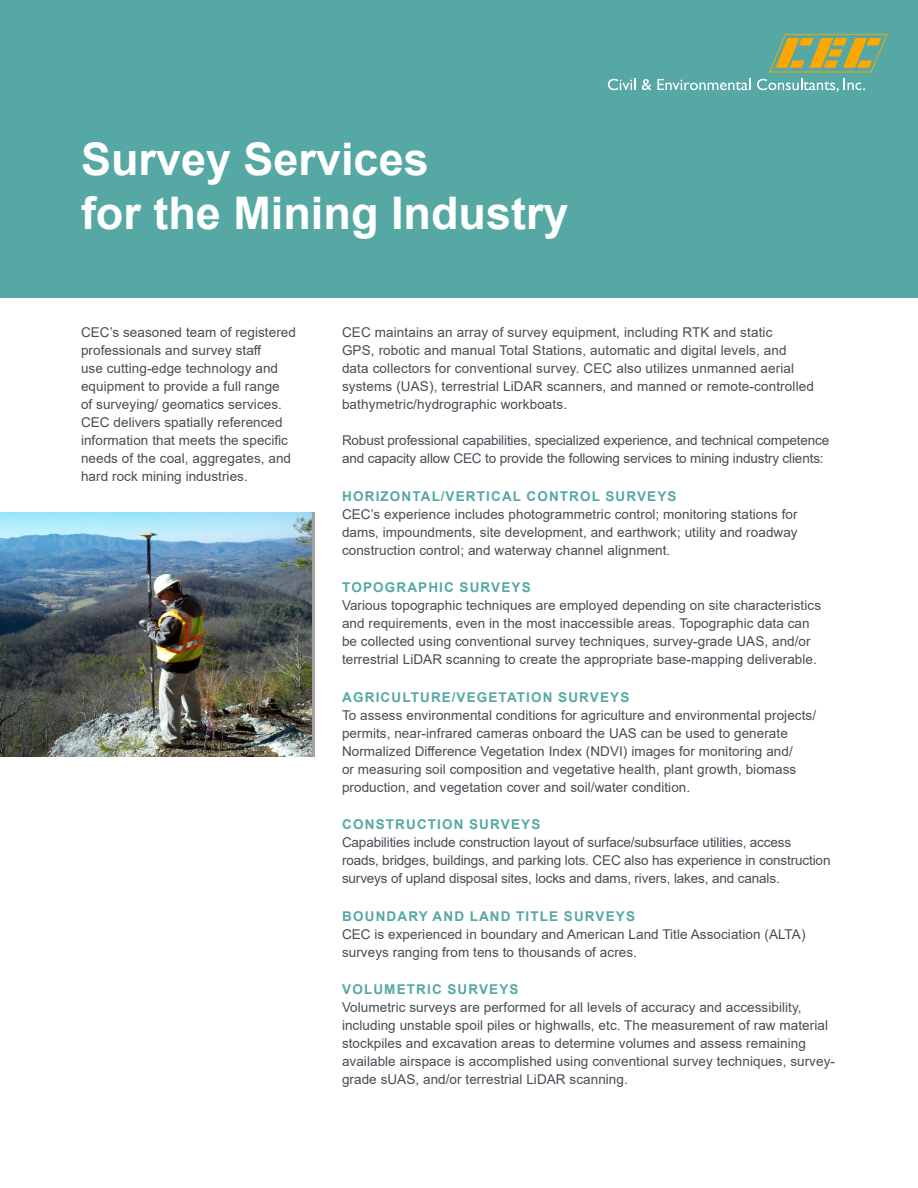
<style>
.page{position:relative;width:918px;height:1188px;background:#fff}
.page>*{position:absolute;margin:0;border:0;box-sizing:border-box;transform-origin:0 0}
.Slick_title_first_pa{font:700 45px "Arial";color:#fff}
.Paragraph_Body_Text{font:13.5px/18px "Arial";letter-spacing:.005em;color:#474c55}
.Teal_Subheads{font:700 13.5px "Arial";letter-spacing:.085em;color:#55a8a3}
</style>
<div class="page">
<div style="left:0;top:0;width:918px;height:298px;background:#55a8a3"></div>
<svg style="left:769px;top:34px;width:119px;height:38px"></svg>
<svg style="left:608px;top:79px;width:28px;height:11px"></svg>
<svg style="left:642px;top:79px;width:109px;height:11px"></svg>
<svg style="left:757px;top:79px;width:108px;height:13px"></svg>
<img style="left:0;top:513px;width:311px;height:244px">
<p class="Slick_title_first_pa" style="left:81px;top:128px;width:349px">Survey Services</p>
<p class="Slick_title_first_pa" style="left:81px;top:182px;width:489px">for the Mining Industry</p>
<p class="Paragraph_Body_Text" style="left:81px;top:324px;width:217px">CEC’s seasoned team of registered professionals and survey staff<br>use cutting-edge technology and equipment to provide a full range<br>of surveying/ geomatics services.<br>CEC delivers spatially referenced information that meets the specific needs of the coal, aggregates, and hard rock mining industries.</p>
<p class="Paragraph_Body_Text" style="left:342px;top:324px;width:473px">CEC maintains an array of survey equipment, including RTK and static<br>GPS, robotic and manual Total Stations, automatic and digital levels, and data collectors for conventional survey. CEC also utilizes unmanned aerial systems (UAS), terrestrial LiDAR scanners, and manned or remote-controlled bathymetric/hydrographic workboats.</p>
<p class="Paragraph_Body_Text" style="left:342px;top:432px;width:489px">Robust professional capabilities, specialized experience, and technical competence and capacity allow CEC to provide the following services to mining industry clients:</p>
<p class="Teal_Subheads" style="left:342px;top:487px;width:336px">HORIZONTAL/VERTICAL CONTROL SURVEYS</p>
<p class="Paragraph_Body_Text" style="left:342px;top:505px;width:457px;text-align:justify">CEC’s experience includes photogrammetric control; monitoring stations for dams, impoundments, site development, and earthwork; utility and roadway construction control; and waterway channel alignment.</p>
<p class="Teal_Subheads" style="left:342px;top:578px;width:190px">TOPOGRAPHIC SURVEYS</p>
<p class="Paragraph_Body_Text" style="left:342px;top:597px;width:481px">Various topographic techniques are employed depending on site characteristics and requirements, even in the most inaccessible areas. Topographic data can be collected using conventional survey techniques, survey-grade UAS, and/or terrestrial LiDAR scanning to create the appropriate base-mapping deliverable.</p>
<p class="Teal_Subheads" style="left:342px;top:688px;width:289px">AGRICULTURE/VEGETATION SURVEYS</p>
<p class="Paragraph_Body_Text" style="left:342px;top:706px;width:476px">To assess environmental conditions for agriculture and environmental projects/ permits, near-infrared cameras onboard the UAS can be used to generate Normalized Difference Vegetation Index (NDVI) images for monitoring and/<br>or measuring soil composition and vegetative health, plant growth, biomass production, and vegetation cover and soil/water condition.</p>
<p class="Teal_Subheads" style="left:342px;top:815px;width:200px">CONSTRUCTION SURVEYS</p>
<p class="Paragraph_Body_Text" style="left:342px;top:834px;width:490px">Capabilities include construction layout of surface/subsurface utilities, access roads, bridges, buildings, and parking lots. CEC also has experience in construction surveys of upland disposal sites, locks and dams, rivers, lakes, and canals.</p>
<p class="Teal_Subheads" style="left:342px;top:907px;width:294px">BOUNDARY AND LAND TITLE SURVEYS</p>
<p class="Paragraph_Body_Text" style="left:342px;top:925px;width:465px">CEC is experienced in boundary and American Land Title Association (ALTA) surveys ranging from tens to thousands of acres.</p>
<p class="Teal_Subheads" style="left:342px;top:980px;width:178px">VOLUMETRIC SURVEYS</p>
<p class="Paragraph_Body_Text" style="left:342px;top:999px;width:495px">Volumetric surveys are performed for all levels of accuracy and accessibility, including unstable spoil piles or highwalls, etc. The measurement of raw material stockpiles and excavation areas to determine volumes and assess remaining available airspace is accomplished using conventional survey techniques, survey&shy;grade sUAS, and/or terrestrial LiDAR scanning.</p>
</div>
